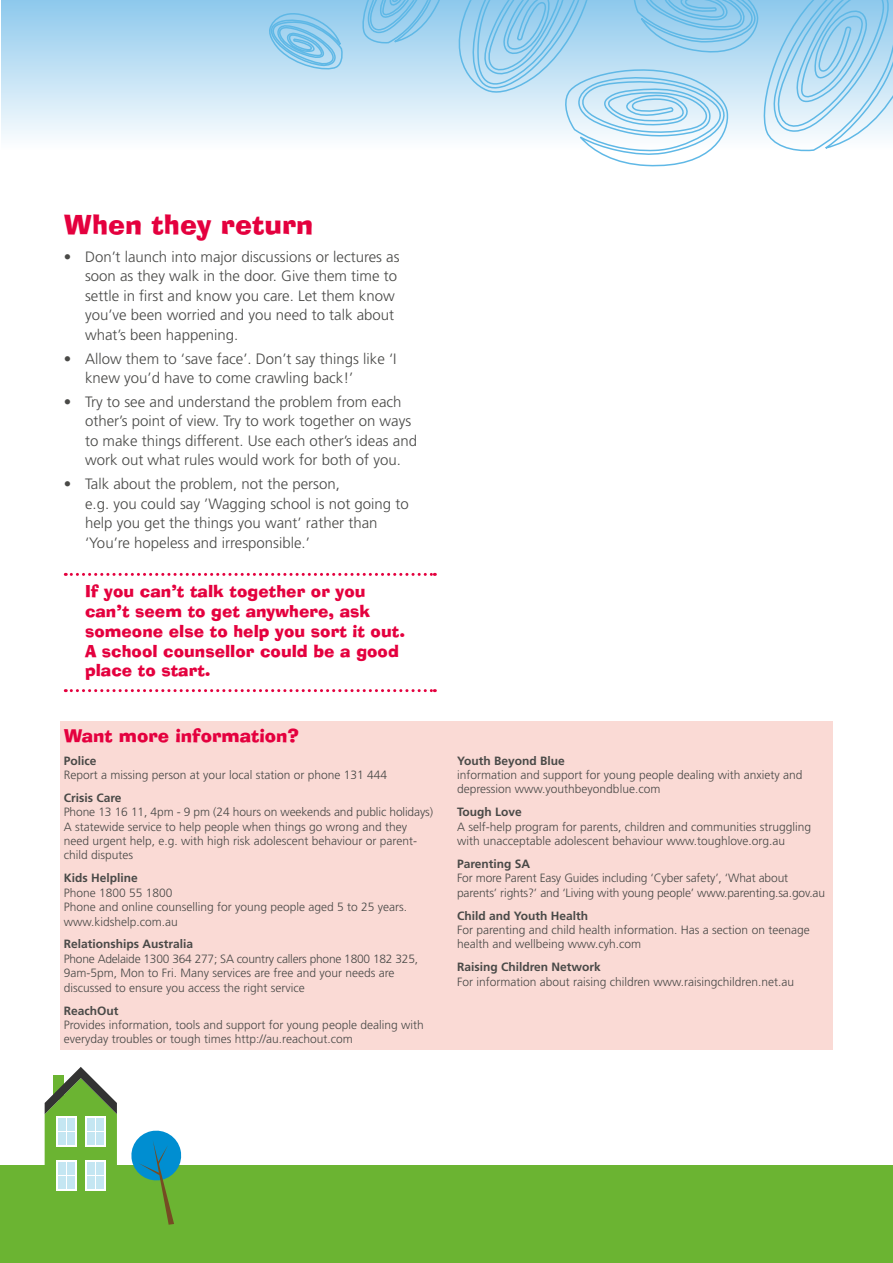
<style>
.page{position:relative;width:893px;height:1263px;background:#fff}
.page>*{position:absolute;margin:0;border:0;box-sizing:border-box;transform-origin:0 0}
.t1{font:27px "Ad Lib BT";color:#e4003e}
.t2{font:18px "Ad Lib BT";color:#e4003e}
.t3{font:16.5px/19.8px "Ad Lib BT";color:#e4003e}
.t4{font:300 15px/19.5px "Frutiger LT Std";color:#494947}
.t5{font:300 12px/14.4px "Frutiger LT";color:#494947}
.t6{font:700 12px "Frutiger LT";color:#494947}
</style>
<div class="page">
<div style="left:0;top:1165px;width:893px;height:98px;background:#6bb432"></div>
<div style="left:1px;top:0;width:892px;height:151px;background:linear-gradient(to bottom,#8dc8ec,#fefefe)"></div>
<svg style="left:268px;top:0;width:625px;height:167px"></svg>
<svg style="left:45px;top:1067px;width:72px;height:124px"></svg>
<svg style="left:85px;top:1116px;width:21px;height:31px"></svg>
<div style="left:96px;top:1118px;width:8px;height:12px;background:#c4e6f2"></div>
<div style="left:87px;top:1118px;width:7px;height:12px;background:#c4e6f2"></div>
<div style="left:87px;top:1132px;width:7px;height:13px;background:#c4e6f2"></div>
<div style="left:96px;top:1132px;width:8px;height:13px;background:#c4e6f2"></div>
<svg style="left:85px;top:1160px;width:21px;height:30px"></svg>
<div style="left:96px;top:1162px;width:8px;height:12px;background:#c4e6f2"></div>
<div style="left:87px;top:1162px;width:7px;height:12px;background:#c4e6f2"></div>
<div style="left:87px;top:1176px;width:7px;height:12px;background:#c4e6f2"></div>
<div style="left:96px;top:1176px;width:8px;height:12px;background:#c4e6f2"></div>
<svg style="left:56px;top:1116px;width:20px;height:31px"></svg>
<div style="left:67px;top:1118px;width:7px;height:12px;background:#c4e6f2"></div>
<div style="left:58px;top:1118px;width:7px;height:12px;background:#c4e6f2"></div>
<div style="left:58px;top:1132px;width:7px;height:13px;background:#c4e6f2"></div>
<div style="left:67px;top:1132px;width:7px;height:13px;background:#c4e6f2"></div>
<svg style="left:56px;top:1160px;width:20px;height:30px"></svg>
<div style="left:67px;top:1162px;width:7px;height:12px;background:#c4e6f2"></div>
<div style="left:58px;top:1162px;width:7px;height:12px;background:#c4e6f2"></div>
<div style="left:58px;top:1176px;width:7px;height:12px;background:#c4e6f2"></div>
<div style="left:67px;top:1176px;width:7px;height:12px;background:#c4e6f2"></div>
<svg style="left:131px;top:1130px;width:51px;height:95px"></svg>
<svg style="left:65px;top:573px;width:370px;height:3px"></svg>
<svg style="left:65px;top:689px;width:370px;height:3px"></svg>
<div style="left:60px;top:721px;width:772px;height:329px;background:#fadad5"></div>
<h1 class="t1" style="left:64px;top:207px;width:251px">When they return</h1>
<p class="t4" style="left:85px;top:247px;width:316px;text-indent:-21px">• Don’t launch into major discussions or lectures as soon as they walk in the door. Give them time to settle in first and know you care. Let them know you’ve been worried and you need to talk about what’s been happening.</p>
<p class="t4" style="left:85px;top:349px;width:313px;text-indent:-21px">• Allow them to ‘save face’. Don’t say things like ‘I knew you’d have to come crawling back!’</p>
<p class="t4" style="left:85px;top:392px;width:334px;text-indent:-21px">• Try to see and understand the problem from each other’s point of view. Try to work together on ways to make things different. Use each other’s ideas and work out what rules would work for both of you.</p>
<p class="t4" style="left:85px;top:474px;width:325px;text-indent:-21px">• Talk about the problem, not the person,<br>e.g. you could say ’Wagging school is not going to help you get the things you want’ rather than ‘You’re hopeless and irresponsible.’</p>
<h3 class="t3" style="left:85px;top:581px;width:321px">If you can’t talk together or you can’t seem to get anywhere, ask someone else to help you sort it out.<br>A school counsellor could be a good place to start.</h3>
<h2 class="t2" style="left:64px;top:724px;width:237px">Want more information?</h2>
<p class="t6" style="left:64px;top:753px;width:34px">Police</p>
<p class="t5" style="left:64px;top:768px;width:325px">Report a missing person at your local station or phone 131 444</p>
<p class="t6" style="left:64px;top:791px;width:59px">Crisis Care</p>
<p class="t5" style="left:64px;top:805px;width:371px">Phone 13 16 11, 4pm - 9 pm (24 hours on weekends and public holidays)<br>A statewide service to help people when things go wrong and they need urgent help, e.g. with high risk adolescent behaviour or parent&shy;child disputes</p>
<p class="t6" style="left:64px;top:871px;width:76px">Kids Helpline</p>
<p class="t5" style="left:64px;top:885px;width:345px">Phone 1800 55 1800<br>Phone and online counselling for young people aged 5 to 25 years. www.kidshelp.com.au</p>
<p class="t6" style="left:64px;top:937px;width:131px">Relationships Australia</p>
<p class="t5" style="left:64px;top:952px;width:356px">Phone Adelaide 1300 364 277; SA country callers phone 1800 182 325,<br>9am-5pm, Mon to Fri. Many services are free and your needs are discussed to ensure you access the right service</p>
<p class="t6" style="left:64px;top:1003px;width:56px">ReachOut</p>
<p class="t5" style="left:64px;top:1018px;width:361px">Provides information, tools and support for young people dealing with everyday troubles or tough times http://au.reachout.com</p>
<p class="t6" style="left:457px;top:753px;width:109px">Youth Beyond Blue</p>
<p class="t5" style="left:457px;top:768px;width:347px">information and support for young people dealing with anxiety and depression www.youthbeyondblue.com</p>
<p class="t6" style="left:457px;top:805px;width:66px">Tough Love</p>
<p class="t5" style="left:457px;top:819px;width:356px">A self-help program for parents, children and communities struggling with unacceptable adolescent behaviour www.toughlove.org.au</p>
<p class="t6" style="left:457px;top:857px;width:75px">Parenting SA</p>
<p class="t5" style="left:457px;top:871px;width:369px">For more Parent Easy Guides including ‘Cyber safety’, ‘What about parents’ rights?’ and ‘Living with young people’ www.parenting.sa.gov.au</p>
<p class="t6" style="left:457px;top:908px;width:132px">Child and Youth Health</p>
<p class="t5" style="left:457px;top:923px;width:354px">For parenting and child health information. Has a section on teenage health and wellbeing www.cyh.com</p>
<p class="t6" style="left:457px;top:960px;width:145px">Raising Children Network</p>
<p class="t5" style="left:457px;top:974px;width:338px">For information about raising children www.raisingchildren.net.au</p>
</div>
